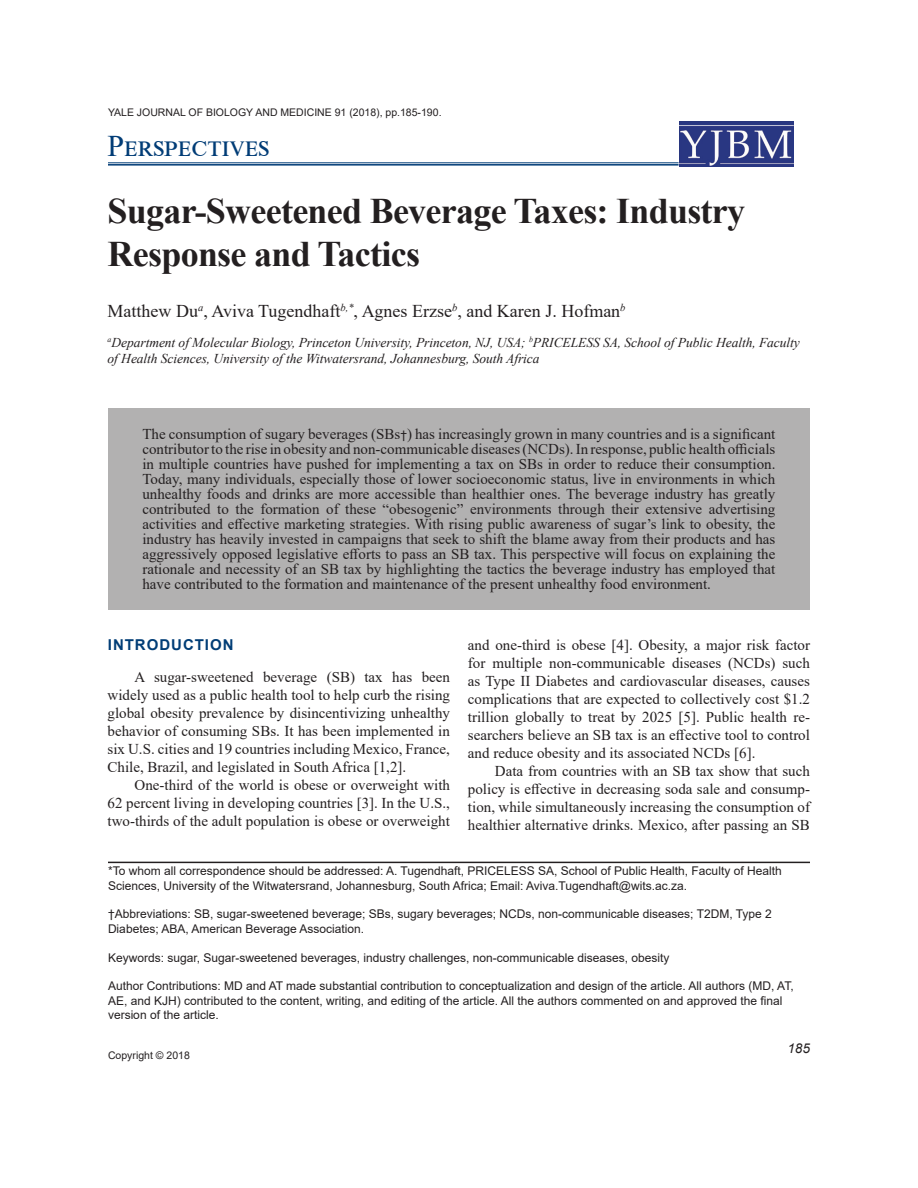
<style>
.page{position:relative;width:918px;height:1188px;background:#fff}
.page>*{position:absolute;margin:0;border:0;box-sizing:border-box;transform-origin:0 0}
.t1{font:700 36px/43.2px "Times New Roman";letter-spacing:-.02em;color:#231f20}
.t2{font:30px "Times New Roman";color:#013c76}
.t3{font:18px "Times New Roman";color:#231f20}
.t4{font:15px/18px "Times New Roman";color:#231f20;text-align:justify}
.t5{font:700 15px "Arial";letter-spacing:.065em;color:#003d76}
.t6{font:italic 13.5px/16.2px "Times New Roman";letter-spacing:-.005em;color:#231f20}
.t7{font:italic 13.5px "Arial";color:#231f20}
.t8{font:12px/14.4px "Arial";color:#231f20}
.t9{font:10.5px "Arial";color:#231f20}
.s1{font-family:"Arial";font-size:12px}
</style>
<div class="page">
<img style="left:679px;top:121px;width:114px;height:45px">
<hr style="left:108px;top:163px;width:571px;height:1px;background:#013c76">
<hr style="left:108px;top:164px;width:571px;height:2px;background:#013c76">
<div style="left:108px;top:408px;width:702px;height:202px;background:#b2b1b1"></div>
<hr style="left:108px;top:862px;width:702px;height:1px;background:#231f20">
<p class="t9" style="left:108px;top:105px;width:335px">YALE JOURNAL OF BIOLOGY AND MEDICINE 91 (2018), pp.185-190.</p>
<h2 class="t2" style="left:108px;top:124px;width:163px">Perspectives</h2>
<h1 class="t1" style="left:108px;top:188px;width:639px">Sugar-Sweetened Beverage Taxes: Industry<br>Response and Tactics</h1>
<p class="t3" style="left:108px;top:298px;width:519px">Matthew Du<sup>a</sup>, Aviva Tugendhaft<sup>b,*</sup>, Agnes Erzse<sup>b</sup>, and Karen J. Hofman<sup>b</sup></p>
<p class="t6" style="left:108px;top:334px;width:694px"><sup>a</sup>Department of Molecular Biology, Princeton University, Princeton, NJ, USA; <sup>b</sup>PRICELESS SA, School of Public Health, Faculty of Health Sciences, University of the Witwatersrand, Johannesburg, South Africa</p>
<p class="t4" style="left:142px;top:426px;width:635px;line-height:15px">The consumption of sugary beverages (SBs<span class="s1">†</span>) has increasingly grown in many countries and is a significant contributor to the rise in obesity and non-communicable diseases (NCDs). In response, public health officials in multiple countries have pushed for implementing a tax on SBs in order to reduce their consumption.<br>Today, many individuals, especially those of lower socioeconomic status, live in environments in which unhealthy foods and drinks are more accessible than healthier ones. The beverage industry has greatly contributed to the formation of these “obesogenic” environments through their extensive advertising activities and effective marketing strategies. With rising public awareness of sugar’s link to obesity, the industry has heavily invested in campaigns that seek to shift the blame away from their products and has aggressively opposed legislative efforts to pass an SB tax. This perspective will focus on explaining the rationale and necessity of an SB tax by highlighting the tactics the beverage industry has employed that have contributed to the formation and maintenance of the present unhealthy food environment.</p>
<p class="t5" style="left:108px;top:634px;width:127px">INTRODUCTION</p>
<p class="t4" style="left:108px;top:667px;width:344px;text-indent:27px">A sugar-sweetened beverage (SB) tax has been widely used as a public health tool to help curb the rising global obesity prevalence by disincentivizing unhealthy behavior of consuming SBs. It has been implemented in six U.S. cities and 19 countries including Mexico, France, Chile, Brazil, and legislated in South Africa [1,2].</p>
<p class="t4" style="left:108px;top:775px;width:344px;text-indent:27px">One-third of the world is obese or overweight with 62 percent living in developing countries [3]. In the U.S., two-thirds of the adult population is obese or overweight</p>
<p class="t4" style="left:468px;top:635px;width:344px">and one-third is obese [4]. Obesity, a major risk factor for multiple non-communicable diseases (NCDs) such as Type II Diabetes and cardiovascular diseases, causes complications that are expected to collectively cost $1.2 trillion globally to treat by 2025 [5]. Public health re&shy;searchers believe an SB tax is an effective tool to control and reduce obesity and its associated NCDs [6].</p>
<p class="t4" style="left:468px;top:761px;width:344px;text-indent:27px">Data from countries with an SB tax show that such policy is effective in decreasing soda sale and consump&shy;tion, while simultaneously increasing the consumption of healthier alternative drinks. Mexico, after passing an SB</p>
<p class="t8" style="left:108px;top:864px;width:675px">*To whom all correspondence should be addressed: A. Tugendhaft, PRICELESS SA, School of Public Health, Faculty of Health<br>Sciences, University of the Witwatersrand, Johannesburg, South Africa; Email: Aviva.Tugendhaft@wits.ac.za.</p>
<p class="t8" style="left:108px;top:907px;width:665px">†Abbreviations: SB, sugar-sweetened beverage; SBs, sugary beverages; NCDs, non-communicable diseases; T2DM, Type 2<br>Diabetes; ABA, American Beverage Association.</p>
<p class="t8" style="left:108px;top:950px;width:563px">Keywords: sugar, Sugar-sweetened beverages, industry challenges, non-communicable diseases, obesity</p>
<p class="t8" style="left:108px;top:979px;width:687px">Author Contributions: MD and AT made substantial contribution to conceptualization and design of the article. All authors (MD, AT,<br>AE, and KJH) contributed to the content, writing, and editing of the article. All the authors commented on and approved the final version of the article.</p>
<p class="t9" style="left:108px;top:1048px;width:83px">Copyright © 2018</p>
<p class="t7" style="left:787px;top:1040px;width:24px">185</p>
</div>
